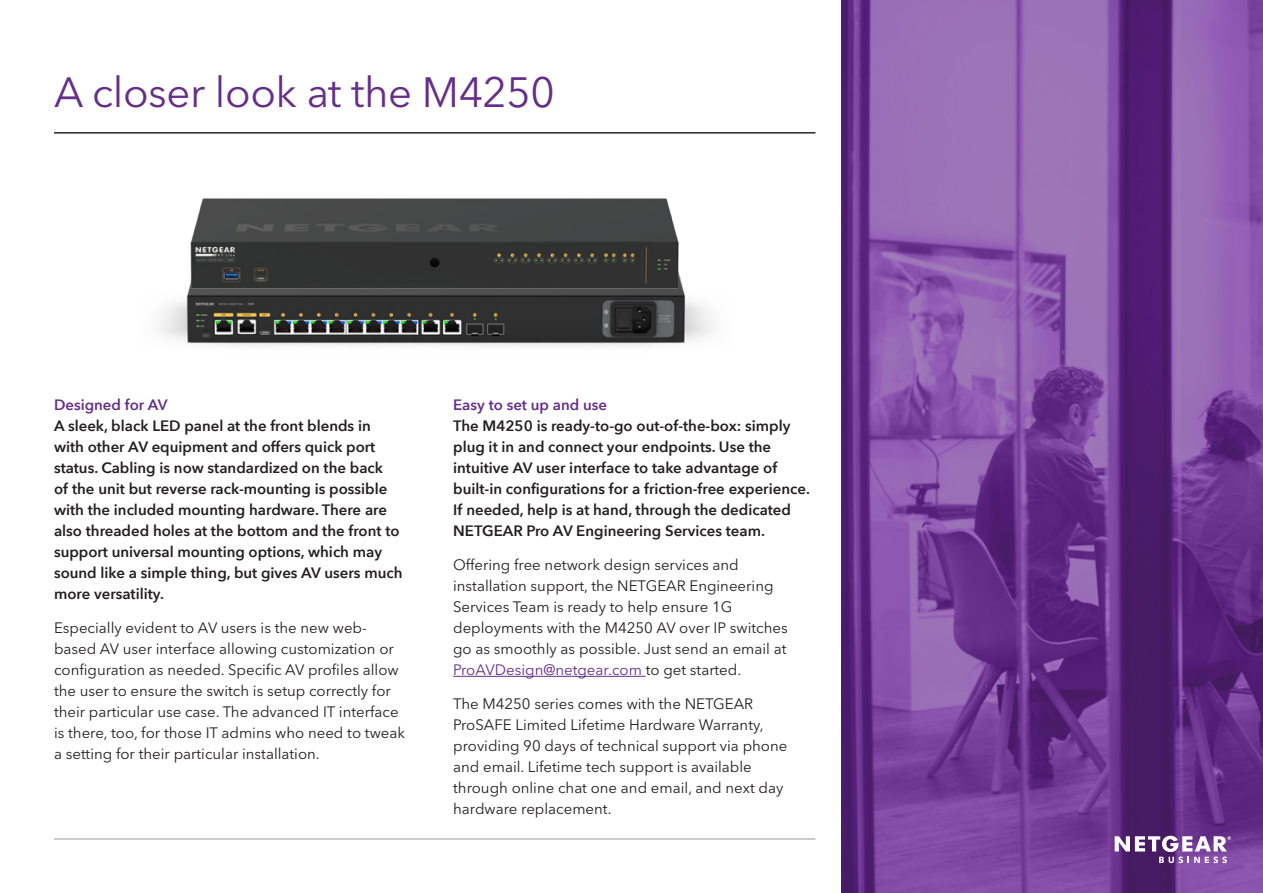
<style>
.page{position:relative;width:1263px;height:893px;background:#fff}
.page>*{position:absolute;margin:0;border:0;box-sizing:border-box;transform-origin:0 0}
.t1{font:42px "Avenir Next LT Pro";letter-spacing:-.01em;color:#652e89}
.t2{font:15px/21px "Avenir Next LT Pro";color:#231f20}
.t3{font:600 15px/21px "Avenir Next";color:#231f20}
.s1{color:#652e89}
</style>
<div class="page">
<img style="left:841px;top:0;width:422px;height:893px">
<svg style="left:1115px;top:836px;width:116px;height:27px"></svg>
<hr style="left:54px;top:838px;width:761px;height:2px;background:#bfbabd">
<hr style="left:453px;top:676px;width:193px;height:1px;background:#652e89">
<hr style="left:54px;top:132px;width:761px;height:2px;background:#2a232b">
<img style="left:159px;top:298px;width:555px;height:48px">
<img style="left:186px;top:198px;width:500px;height:100px">
<p class="t1" style="left:54px;top:67px;width:502px">A closer look at the M4250</p>
<p class="t3" style="left:54px;top:394px;width:350px"><span class="s1">Designed for AV<br></span>A sleek, black LED panel at the front blends in with other AV equipment and offers quick port status. Cabling is now standardized on the back<br>of the unit but reverse rack-mounting is possible with the included mounting hardware. There are also threaded holes at the bottom and the front to support universal mounting options, which may sound like a simple thing, but gives AV users much more versatility.</p>
<p class="t2" style="left:54px;top:617px;width:352px">Especially evident to AV users is the new web&shy;based AV user interface allowing customization or configuration as needed. Specific AV profiles allow the user to ensure the switch is setup correctly for their particular use case. The advanced IT interface is there, too, for those IT admins who need to tweak a setting for their particular installation.</p>
<p class="t3" style="left:453px;top:394px;width:358px"><span class="s1">Easy to set up and use<br></span>The M4250 is ready-to-go out-of-the-box: simply plug it in and connect your endpoints. Use the intuitive AV user interface to take advantage of built-in configurations for a friction-free experience.<br>If needed, help is at hand, through the dedicated NETGEAR Pro AV Engineering Services team.</p>
<p class="t2" style="left:453px;top:554px;width:336px">Offering free network design services and installation support, the NETGEAR Engineering Services Team is ready to help ensure 1G deployments with the M4250 AV over IP switches go as smoothly as possible. Just send an email at <span class="s1">ProAVDesign@netgear.com</span> to get started.</p>
<p class="t2" style="left:453px;top:693px;width:336px">The M4250 series comes with the NETGEAR ProSAFE Limited Lifetime Hardware Warranty, providing 90 days of technical support via phone and email. Lifetime tech support is available through online chat one and email, and next day hardware replacement.</p>
</div>
